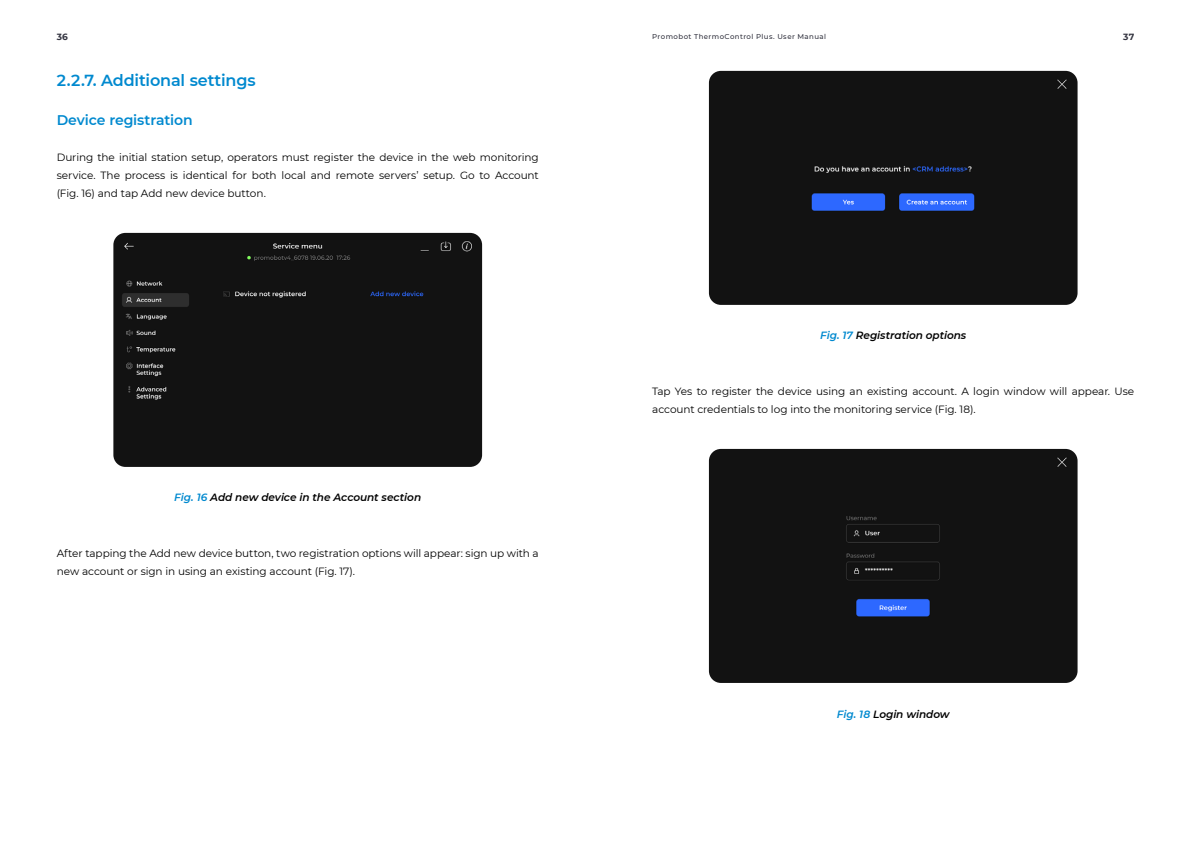
<style>
.page{position:relative;width:1191px;height:842px;background:#fff}
.page>*{position:absolute;margin:0;border:0;box-sizing:border-box;transform-origin:0 0}
.t1{font:600 16px "Montserrat";letter-spacing:-.01em;color:#0089cf}
.t2{font:600 14px "Montserrat";letter-spacing:-.01em;color:#0089cf}
.t3{font:10.5px/18px "Montserrat";letter-spacing:-.005em;color:#000}
.t4{font:italic 600 10.5px "Montserrat";letter-spacing:-.005em;color:#000}
.t5{font:700 9px "Montserrat";color:#333440}
.t6{font:500 7px "Montserrat";letter-spacing:.06em;color:#333440}
.s1{color:#0089cf}
</style>
<div class="page">
<div style="left:113px;top:233px;width:369px;height:234px;background:#121212"></div>
<div style="left:709px;top:71px;width:368px;height:234px;background:#121212"></div>
<div style="left:709px;top:449px;width:368px;height:234px;background:#121212"></div>
<p class="t5" style="left:57px;top:30px;width:13px">36</p>
<p class="t6" style="left:652px;top:31px;width:175px">Promobot ThermoСontrol Plus. User Manual</p>
<p class="t5" style="left:1123px;top:30px;width:12px">37</p>
<h1 class="t1" style="left:57px;top:69px;width:200px">2.2.7. Additional settings</h1>
<h2 class="t2" style="left:57px;top:110px;width:137px">Device registration</h2>
<p class="t3" style="left:57px;top:148px;width:483px;text-align:justify">During the initial station setup, operators must register the device in the web monitoring service. The process is identical for both local and remote servers’ setup. Go to Account (Fig. 16) and tap Add new device button.</p>
<p class="t4" style="left:174px;top:490px;width:248px"><span class="s1">Fig. 16</span> Add new device in the Account section</p>
<p class="t3" style="left:57px;top:544px;width:483px">After tapping the Add new device button, two registration options will appear: sign up with a new account or sign in using an existing account (Fig. 17).</p>
<p class="t4" style="left:820px;top:328px;width:148px"><span class="s1">Fig. 17</span> Registration options</p>
<p class="t3" style="left:652px;top:382px;width:483px">Tap Yes to register the device using an existing account. A login window will appear. Use account credentials to log into the monitoring service (Fig. 18).</p>
<p class="t4" style="left:837px;top:706px;width:114px"><span class="s1">Fig. 18</span> Login window</p>
</div>
